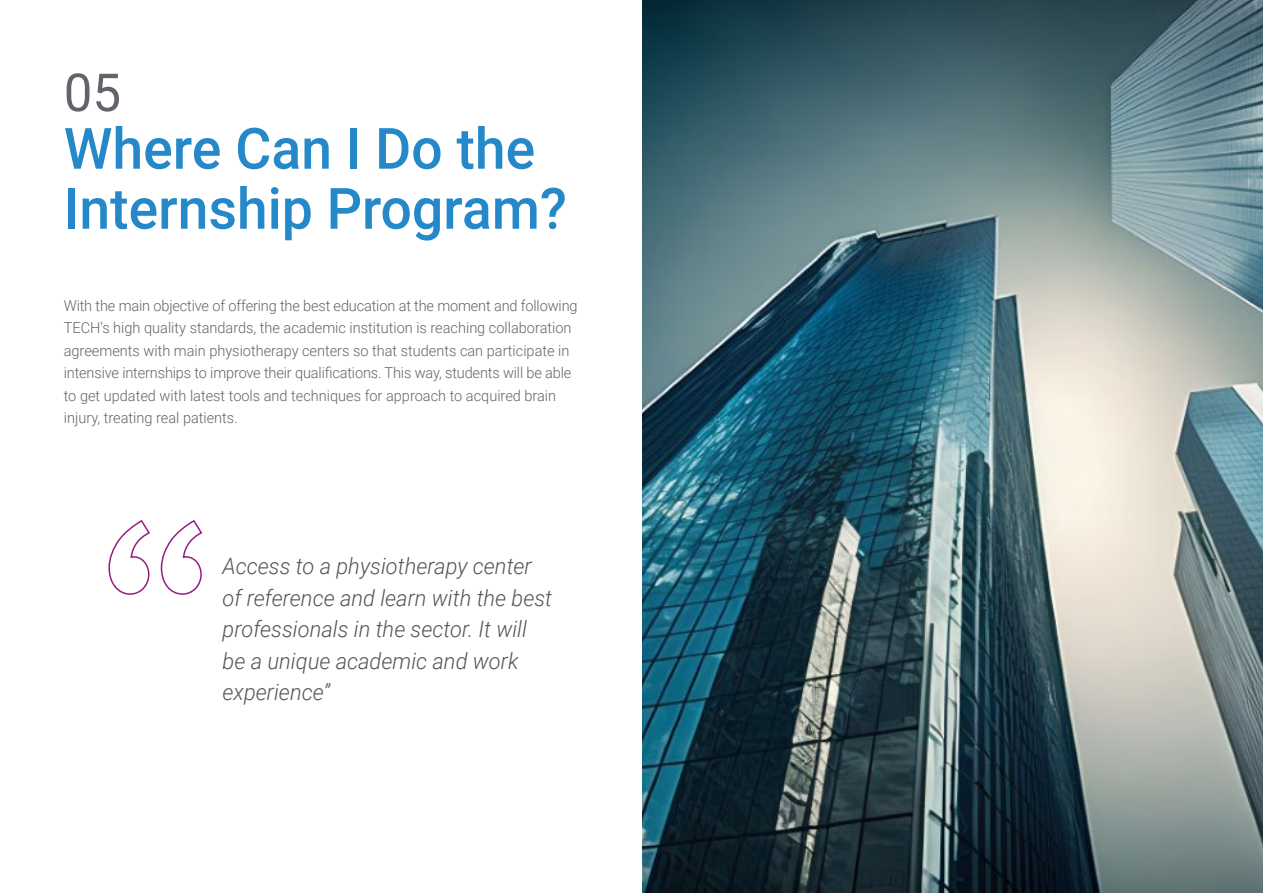
<style>
.page{position:relative;width:1263px;height:893px;background:#fff}
.page>*{position:absolute;margin:0;border:0;box-sizing:border-box;transform-origin:0 0}
.t1{font:500 57px/60px "Roboto";color:#2488c9}
.t2{font:52.5px "Roboto";color:#61646a}
.t3{font:italic 300 22.5px/31.5px "Roboto";color:#52555b}
.t4{font:300 15px/22.5px "Roboto";color:#61646a}
</style>
<div class="page">
<svg style="left:108px;top:520px;width:95px;height:75px"></svg>
<img style="left:642px;top:0;width:621px;height:893px">
<h2 class="t2" style="left:64px;top:56px;width:59px">05</h2>
<h1 class="t1" style="left:64px;top:116px;width:504px">Where Can I Do the<br>Internship Program?</h1>
<p class="t4" style="left:64px;top:293px;width:515px">With the main objective of offering the best education at the moment and following TECH's high quality standards, the academic institution is reaching collaboration agreements with main physiotherapy centers so that students can participate in intensive internships to improve their qualifications. This way, students will be able to get updated with latest tools and techniques for approach to acquired brain injury, treating real patients.</p>
<h3 class="t3" style="left:223px;top:550px;width:331px">Access to a physiotherapy center of reference and learn with the best professionals in the sector. It will be a unique academic and work experience”</h3>
</div>
